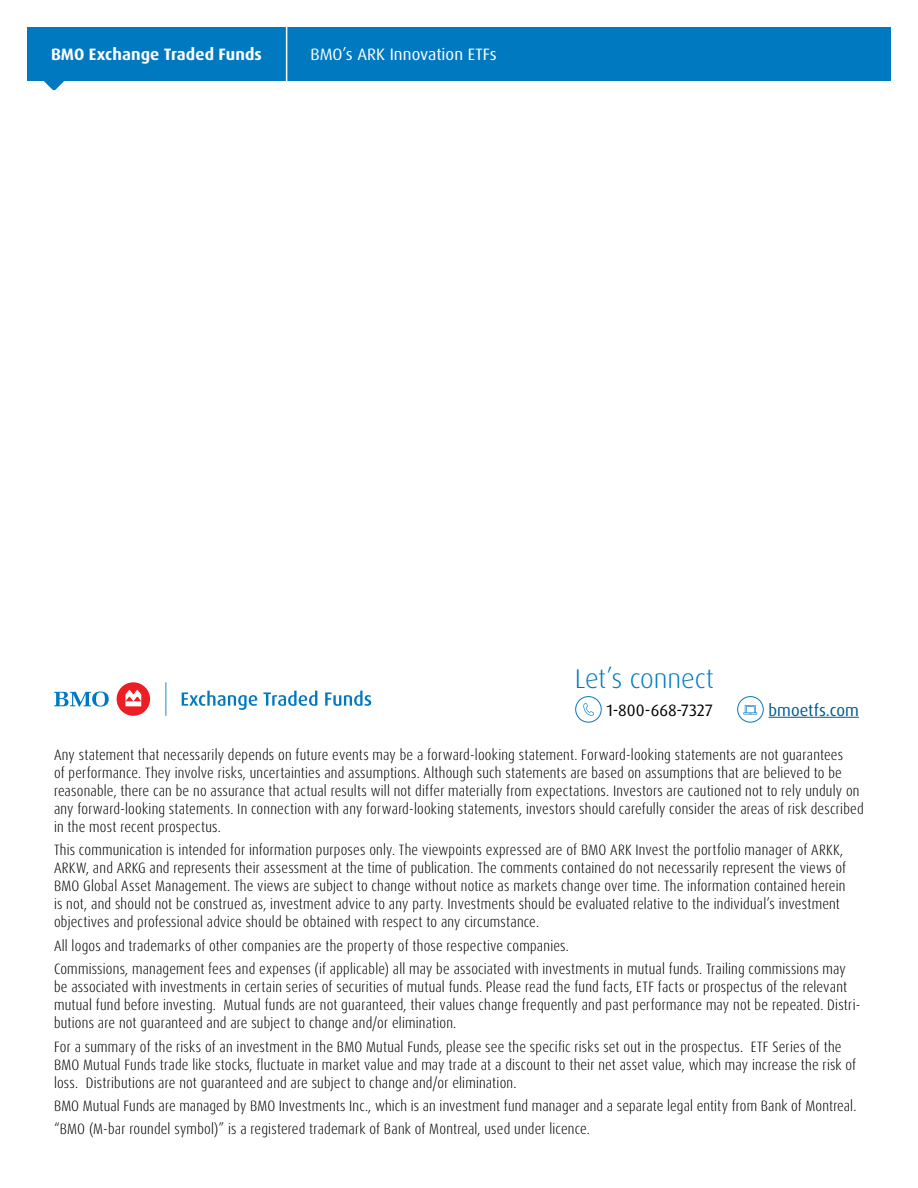
<style>
.page{position:relative;width:918px;height:1188px;background:#fff}
.page>*{position:absolute;margin:0;border:0;box-sizing:border-box;transform-origin:0 0}
.H2_-_Heading{font:300 27px "Dax Pro";letter-spacing:-.005em;color:#0079c1}
.t1{font:700 16.5px "Dax Pro";letter-spacing:.005em;color:#fff}
.t2{font:16.5px "Dax Pro";color:#fff}
.t3{font:16.5px "Dax Pro";letter-spacing:.005em;color:#000}
.t4{font:16.5px "Dax Pro";letter-spacing:.005em;color:#005a93}
.Notes__P{font:300 condensed 15px/18px "Dax Pro";letter-spacing:.015em;color:#000}
</style>
<div class="page">
<div style="left:27px;top:27px;width:864px;height:54px;background:#0079c1"></div>
<svg style="left:44px;top:81px;width:20px;height:9px"></svg>
<div style="left:117px;top:682px;width:33px;height:34px;background:#ed1d24;border-radius:50%"></div>
<svg style="left:125px;top:690px;width:16px;height:16px"></svg>
<svg style="left:54px;top:692px;width:55px;height:15px"></svg>
<svg style="left:182px;top:691px;width:75px;height:19px"></svg>
<svg style="left:263px;top:691px;width:54px;height:15px"></svg>
<svg style="left:325px;top:691px;width:46px;height:15px"></svg>
<svg style="left:165px;top:682px;width:1px;height:34px"></svg>
<hr style="left:769px;top:717px;width:90px;height:1px;background:#005a93">
<div style="left:575px;top:696px;width:27px;height:26px;border:1px solid #0079c1;border-radius:50%"></div>
<svg style="left:583px;top:703px;width:11px;height:13px"></svg>
<div style="left:737px;top:696px;width:27px;height:26px;border:1px solid #0079c1;border-radius:50%"></div>
<svg style="left:743px;top:705px;width:14px;height:10px"></svg>
<hr style="left:286px;top:27px;width:1px;height:54px;background:#fff">
<p class="t1" style="left:51px;top:44px;width:212px">BMO Exchange Traded Funds</p>
<p class="t2" style="left:310px;top:44px;width:188px">BMO’s ARK Innovation ETFs</p>
<h2 class="H2_-_Heading" style="left:575px;top:661px;width:141px">Let’s connect</h2>
<p class="t3" style="left:607px;top:699px;width:108px">1-800-668-7327</p>
<p class="t4" style="left:769px;top:699px;width:92px">bmoetfs.com</p>
<p class="Notes__P" style="left:54px;top:746px;width:811px">Any statement that necessarily depends on future events may be a forward-looking statement. Forward-looking statements are not guarantees<br>of performance. They involve risks, uncertainties and assumptions. Although such statements are based on assumptions that are believed to be reasonable, there can be no assurance that actual results will not differ materially from expectations. Investors are cautioned not to rely unduly on any forward-looking statements. In connection with any forward-looking statements, investors should carefully consider the areas of risk described in the most recent prospectus.</p>
<p class="Notes__P" style="left:54px;top:841px;width:794px">This communication is intended for information purposes only. The viewpoints expressed are of BMO ARK Invest the portfolio manager of ARKK, ARKW, and ARKG and represents their assessment at the time of publication. The comments contained do not necessarily represent the views of BMO Global Asset Management. The views are subject to change without notice as markets change over time. The information contained herein is not, and should not be construed as, investment advice to any party. Investments should be evaluated relative to the individual’s investment objectives and professional advice should be obtained with respect to any circumstance.</p>
<p class="Notes__P" style="left:54px;top:937px;width:516px">All logos and trademarks of other companies are the property of those respective companies.</p>
<p class="Notes__P" style="left:54px;top:960px;width:808px">Commissions, management fees and expenses (if applicable) all may be associated with investments in mutual funds. Trailing commissions may be associated with investments in certain series of securities of mutual funds. Please read the fund facts, ETF facts or prospectus of the relevant mutual fund before investing. Mutual funds are not guaranteed, their values change frequently and past performance may not be repeated. Distri&shy;butions are not guaranteed and are subject to change and/or elimination.</p>
<p class="Notes__P" style="left:54px;top:1038px;width:804px">For a summary of the risks of an investment in the BMO Mutual Funds, please see the specific risks set out in the prospectus. ETF Series of the<br>BMO Mutual Funds trade like stocks, fluctuate in market value and may trade at a discount to their net asset value, which may increase the risk of loss. Distributions are not guaranteed and are subject to change and/or elimination.</p>
<p class="Notes__P" style="left:54px;top:1097px;width:804px">BMO Mutual Funds are managed by BMO Investments Inc., which is an investment fund manager and a separate legal entity from Bank of Montreal.</p>
<p class="Notes__P" style="left:54px;top:1120px;width:537px">“BMO (M-bar roundel symbol)” is a registered trademark of Bank of Montreal, used under licence.</p>
</div>
